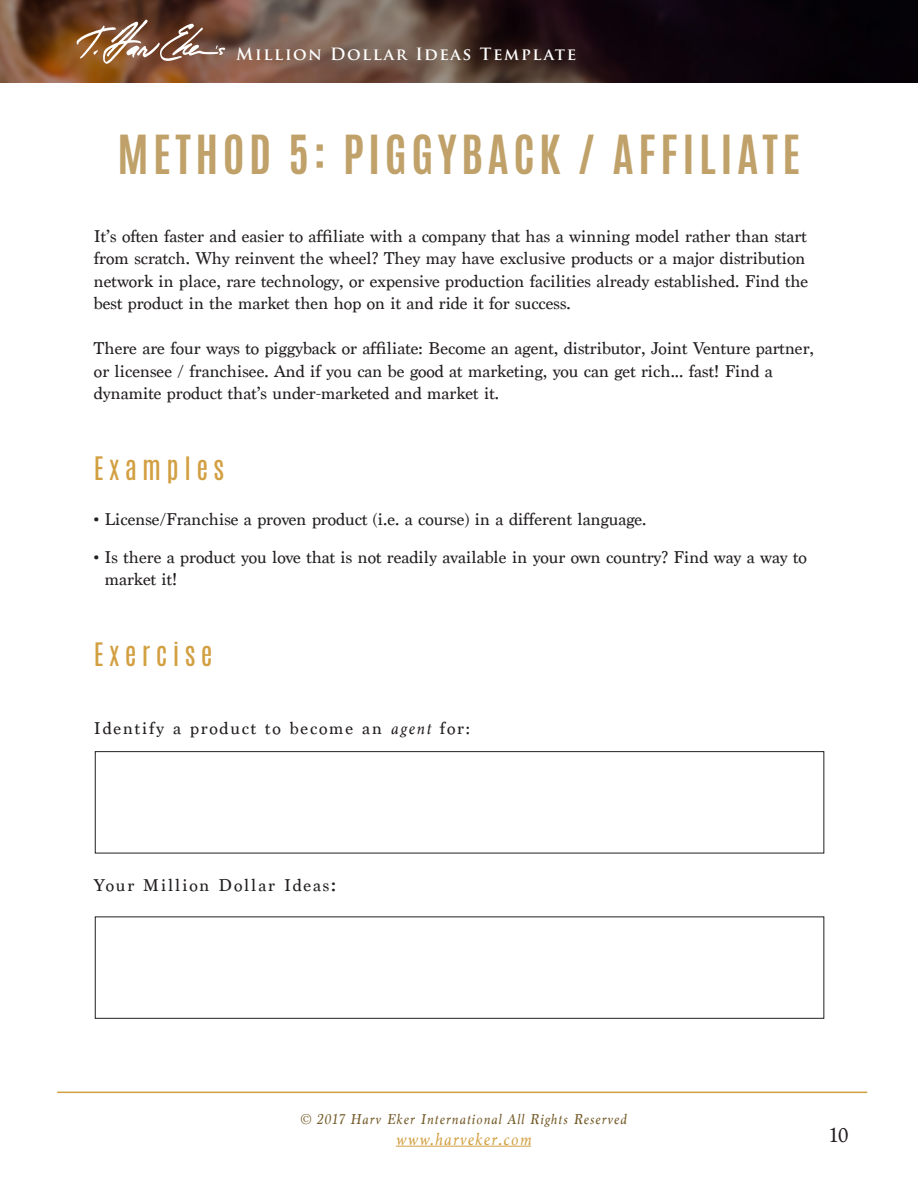
<style>
.page{position:relative;width:918px;height:1188px;background:#fff}
.page>*{position:absolute;margin:0;border:0;box-sizing:border-box;transform-origin:0 0}
.t1{font:700 45px "Antonio";letter-spacing:.1em;color:#bfa169}
.TEXT{font:27px "Antonio";letter-spacing:.2em;color:#d2a042}
.t2{font:21px "Marion";color:#231f20}
.TEXT-2{font:18px/22.5px "Marion";color:#231f20}
.TEXT-3{font:18px "Marion";letter-spacing:.1em;color:#231f20}
.t3{font:italic 18px "Marion";letter-spacing:.075em;color:#d2a042}
.t4{font:700 16.5px "Trajan Pro";letter-spacing:.1em;color:#fff}
.t5{font:italic 15px "Marion";letter-spacing:.075em;color:#745b29}
.s1{font-style:italic}
.s2{font-size:21px}
</style>
<div class="page">
<hr style="left:396px;top:1146px;width:135px;height:1px;background:#d2a042">
<img style="left:0;top:0;width:918px;height:82px">
<svg style="left:77px;top:20px;width:148px;height:44px;background:#916b54"></svg>
<hr style="left:57px;top:1092px;width:810px;height:1px;background:#d2a042">
<div style="left:95px;top:751px;width:729px;height:102px;border:1px solid #231f20"></div>
<p class="t4" style="left:236px;top:44px;width:342px">Million Dollar Ideas Template</p>
<p class="t1" style="left:118px;top:121px;width:684px">METHOD 5: PIGGYBACK / AFFILIATE</p>
<p class="TEXT-2" style="left:94px;top:225px;width:716px">It’s often faster and easier to affiliate with a company that has a winning model rather than start from scratch. Why reinvent the wheel? They may have exclusive products or a major distribution network in place, rare technology, or expensive production facilities already established. Find the best product in the market then hop on it and ride it for success.</p>
<p class="TEXT-2" style="left:94px;top:337px;width:722px">There are four ways to piggyback or affiliate: Become an agent, distributor, Joint Venture partner, or licensee / franchisee. And if you can be good at marketing, you can get rich... fast! Find a dynamite product that’s under-marketed and market it.</p>
<p class="TEXT" style="left:94px;top:449px;width:132px">Examples</p>
<p class="TEXT-2" style="left:94px;top:508px;width:554px">• License/Franchise a proven product (i.e. a course) in a different language.</p>
<p class="TEXT-2" style="left:105px;top:546px;width:704px;text-indent:-11px">• Is there a product you love that is not readily available in your own country? Find way a way to market it!</p>
<p class="TEXT" style="left:94px;top:635px;width:120px">Exercise</p>
<p class="TEXT-3" style="left:94px;top:717px;width:378px">Identify a product to become an <span class="s1">agent</span> for:</p>
<p class="TEXT-3" style="left:94px;top:875px;width:244px">Your Million Dollar Ideas<span class="s2">:</span></p>
<p class="t5" style="left:300px;top:1109px;width:328px">© 2017 Harv Eker International All Rights Reserved</p>
<p class="t3" style="left:396px;top:1127px;width:137px">www.harveker.com</p>
<p class="t2" style="left:830px;top:1123px;width:20px">10</p>
</div>
